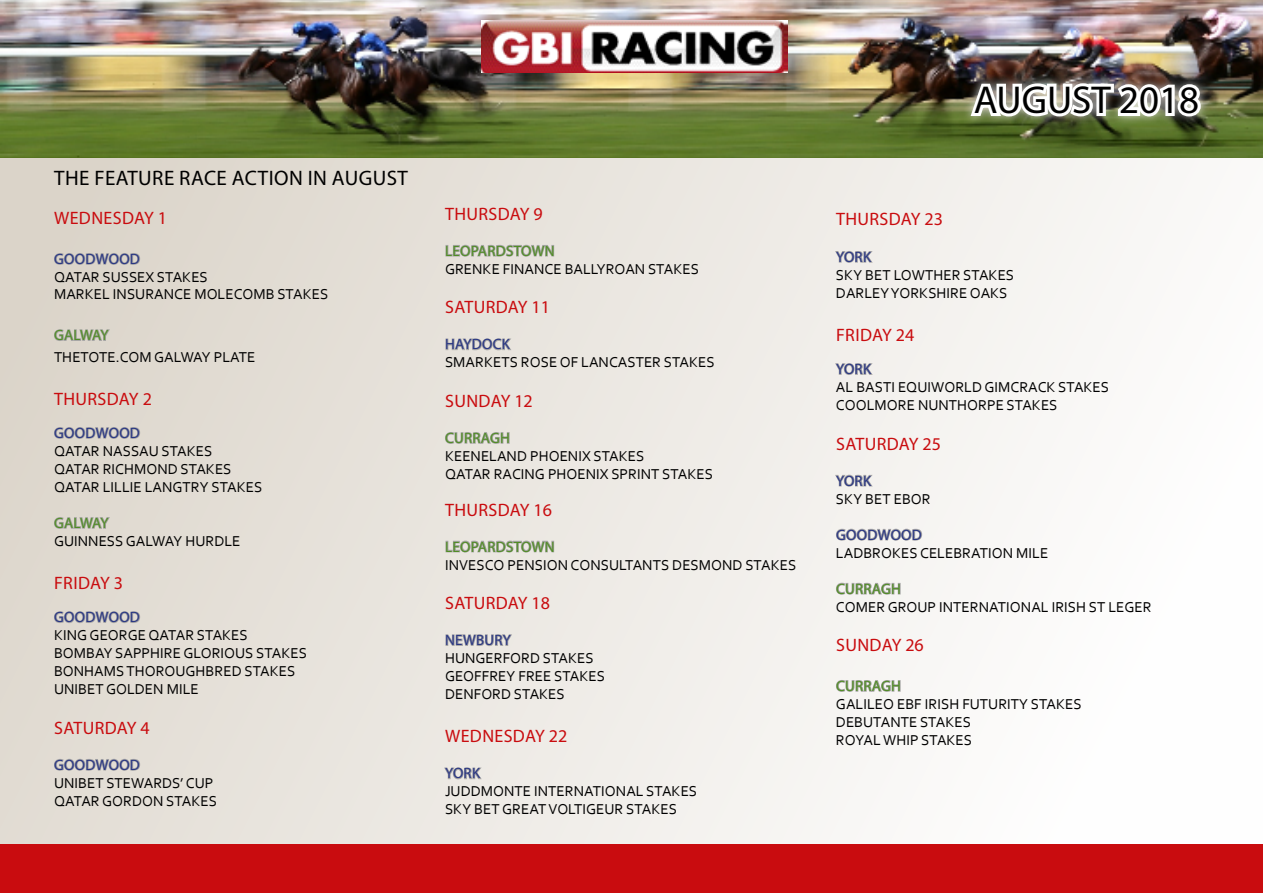
<style>
.page{position:relative;width:1263px;height:893px;background:#fff}
.page>*{position:absolute;margin:0;border:0;box-sizing:border-box;transform-origin:0 0}
.t1{font:39px "Myriad Pro";color:#000}
.t2{font:21px "Myriad Pro";letter-spacing:.02em;color:#000}
.t3{font:18px "Myriad Pro";letter-spacing:.02em;color:#c90c0f}
.t4{font:15px/18px "Corbel";color:#000}
.t5{font:15px "Myriad Pro";letter-spacing:.02em;color:#283583}
.t6{font:15px "Myriad Pro";letter-spacing:.02em;color:#518d25}
</style>
<div class="page">
<div style="left:0;top:156px;width:1263px;height:689px;background:linear-gradient(to right,#ddd7cc,#fff)"></div>
<img style="left:0;top:0;width:1263px;height:157px">
<img style="left:481px;top:20px;width:306px;height:53px">
<div style="left:0;top:844px;width:1263px;height:49px;background:#c90c0f"></div>
<div style="left:961px;top:74px;width:249px;height:51px;background:#fff;opacity:.75"></div>
<img style="left:966px;top:80px;width:238px;height:41px">
<svg style="left:53px;top:232px;width:88px;height:52px;background:#d4cec5"></svg>
<svg style="left:53px;top:309px;width:58px;height:51px;background:#d5cfc6"></svg>
<svg style="left:53px;top:406px;width:88px;height:52px;background:#d6d1c8"></svg>
<svg style="left:53px;top:496px;width:58px;height:52px;background:#d7d2c9"></svg>
<svg style="left:53px;top:591px;width:88px;height:51px;background:#d8d3cb"></svg>
<svg style="left:53px;top:738px;width:88px;height:52px;background:#dad5ce"></svg>
<svg style="left:445px;top:224px;width:110px;height:52px;background:#ddd9d3"></svg>
<svg style="left:445px;top:328px;width:68px;height:23px;background:#d3d0cb"></svg>
<svg style="left:444px;top:422px;width:66px;height:23px;background:#d3d0cb"></svg>
<svg style="left:445px;top:520px;width:110px;height:52px;background:#e0ddd8"></svg>
<svg style="left:445px;top:614px;width:68px;height:51px;background:#e1ddd9"></svg>
<svg style="left:443px;top:766px;width:40px;height:14px"></svg>
<svg style="left:834px;top:250px;width:40px;height:14px"></svg>
<svg style="left:834px;top:362px;width:40px;height:14px"></svg>
<svg style="left:834px;top:474px;width:40px;height:14px"></svg>
<svg style="left:835px;top:508px;width:88px;height:52px"></svg>
<svg style="left:835px;top:572px;width:66px;height:24px"></svg>
<svg style="left:835px;top:670px;width:66px;height:23px"></svg>
<h2 class="t2" style="left:54px;top:165px;width:355px">THE FEATURE RACE ACTION IN AUGUST</h2>
<p class="t3" style="left:54px;top:207px;width:114px">WEDNESDAY 1</p>
<p class="t5" style="left:54px;top:250px;width:87px">GOODWOOD</p>
<p class="t4" style="left:54px;top:268px;width:276px;line-height:17.1px">QATAR SUSSEX STAKES<br>MARKEL INSURANCE MOLECOMB STAKES</p>
<p class="t6" style="left:54px;top:326px;width:56px">GALWAY</p>
<p class="t4" style="left:54px;top:347px;width:203px">THETOTE.COM GALWAY PLATE</p>
<p class="t3" style="left:54px;top:388px;width:99px">THURSDAY 2</p>
<p class="t5" style="left:54px;top:424px;width:87px">GOODWOOD</p>
<p class="t4" style="left:54px;top:442px;width:210px">QATAR NASSAU STAKES<br>QATAR RICHMOND STAKES<br>QATAR LILLIE LANGTRY STAKES</p>
<p class="t6" style="left:54px;top:514px;width:56px">GALWAY</p>
<p class="t4" style="left:54px;top:532px;width:188px">GUINNESS GALWAY HURDLE</p>
<p class="t3" style="left:54px;top:572px;width:70px">FRIDAY 3</p>
<p class="t5" style="left:54px;top:608px;width:87px">GOODWOOD</p>
<p class="t4" style="left:54px;top:626px;width:255px">KING GEORGE QATAR STAKES<br>BOMBAY SAPPHIRE GLORIOUS STAKES<br>BONHAMS THOROUGHBRED STAKES<br>UNIBET GOLDEN MILE</p>
<p class="t3" style="left:54px;top:717px;width:97px">SATURDAY 4</p>
<p class="t5" style="left:54px;top:755px;width:87px">GOODWOOD</p>
<p class="t4" style="left:54px;top:773px;width:165px">UNIBET STEWARDS’ CUP<br>QATAR GORDON STAKES</p>
<p class="t3" style="left:445px;top:203px;width:99px">THURSDAY 9</p>
<p class="t6" style="left:445px;top:241px;width:111px">LEOPARDSTOWN</p>
<p class="t4" style="left:445px;top:259px;width:255px">GRENKE FINANCE BALLYROAN STAKES</p>
<p class="t3" style="left:445px;top:296px;width:106px">SATURDAY 11</p>
<p class="t5" style="left:445px;top:335px;width:66px">HAYDOCK</p>
<p class="t4" style="left:445px;top:353px;width:271px">SMARKETS ROSE OF LANCASTER STAKES</p>
<p class="t3" style="left:445px;top:390px;width:89px">SUNDAY 12</p>
<p class="t6" style="left:445px;top:429px;width:66px">CURRAGH</p>
<p class="t4" style="left:445px;top:447px;width:270px">KEENELAND PHOENIX STAKES<br>QATAR RACING PHOENIX SPRINT STAKES</p>
<p class="t3" style="left:445px;top:498px;width:108px">THURSDAY 16</p>
<p class="t6" style="left:445px;top:537px;width:111px">LEOPARDSTOWN</p>
<p class="t4" style="left:445px;top:555px;width:353px">INVESCO PENSION CONSULTANTS DESMOND STAKES</p>
<p class="t3" style="left:445px;top:592px;width:106px">SATURDAY 18</p>
<p class="t5" style="left:445px;top:631px;width:67px">NEWBURY</p>
<p class="t4" style="left:445px;top:649px;width:161px">HUNGERFORD STAKES<br>GEOFFREY FREE STAKES<br>DENFORD STAKES</p>
<p class="t3" style="left:445px;top:725px;width:124px">WEDNESDAY 22</p>
<p class="t5" style="left:445px;top:764px;width:37px">YORK</p>
<p class="t4" style="left:445px;top:782px;width:254px">JUDDMONTE INTERNATIONAL STAKES<br>SKY BET GREAT VOLTIGEUR STAKES</p>
<h1 class="t1" style="left:974px;top:76px;width:227px">AUGUST 2018</h1>
<p class="t3" style="left:836px;top:208px;width:108px">THURSDAY 23</p>
<p class="t5" style="left:836px;top:248px;width:37px">YORK</p>
<p class="t4" style="left:836px;top:266px;width:180px">SKY BET LOWTHER STAKES<br>DARLEY YORKSHIRE OAKS</p>
<p class="t3" style="left:836px;top:324px;width:80px">FRIDAY 24</p>
<p class="t5" style="left:836px;top:360px;width:37px">YORK</p>
<p class="t4" style="left:836px;top:378px;width:275px">AL BASTI EQUIWORLD GIMCRACK STAKES<br>COOLMORE NUNTHORPE STAKES</p>
<p class="t3" style="left:836px;top:433px;width:106px">SATURDAY 25</p>
<p class="t5" style="left:836px;top:471px;width:37px">YORK</p>
<p class="t4" style="left:836px;top:489px;width:96px">SKY BET EBOR</p>
<p class="t5" style="left:836px;top:525px;width:87px">GOODWOOD</p>
<p class="t4" style="left:836px;top:543px;width:214px">LADBROKES CELEBRATION MILE</p>
<p class="t6" style="left:836px;top:579px;width:66px">CURRAGH</p>
<p class="t4" style="left:836px;top:597px;width:317px">COMER GROUP INTERNATIONAL IRISH ST LEGER</p>
<p class="t3" style="left:836px;top:634px;width:89px">SUNDAY 26</p>
<p class="t6" style="left:836px;top:677px;width:66px">CURRAGH</p>
<p class="t4" style="left:836px;top:695px;width:247px">GALILEO EBF IRISH FUTURITY STAKES<br>DEBUTANTE STAKES<br>ROYAL WHIP STAKES</p>
</div>
